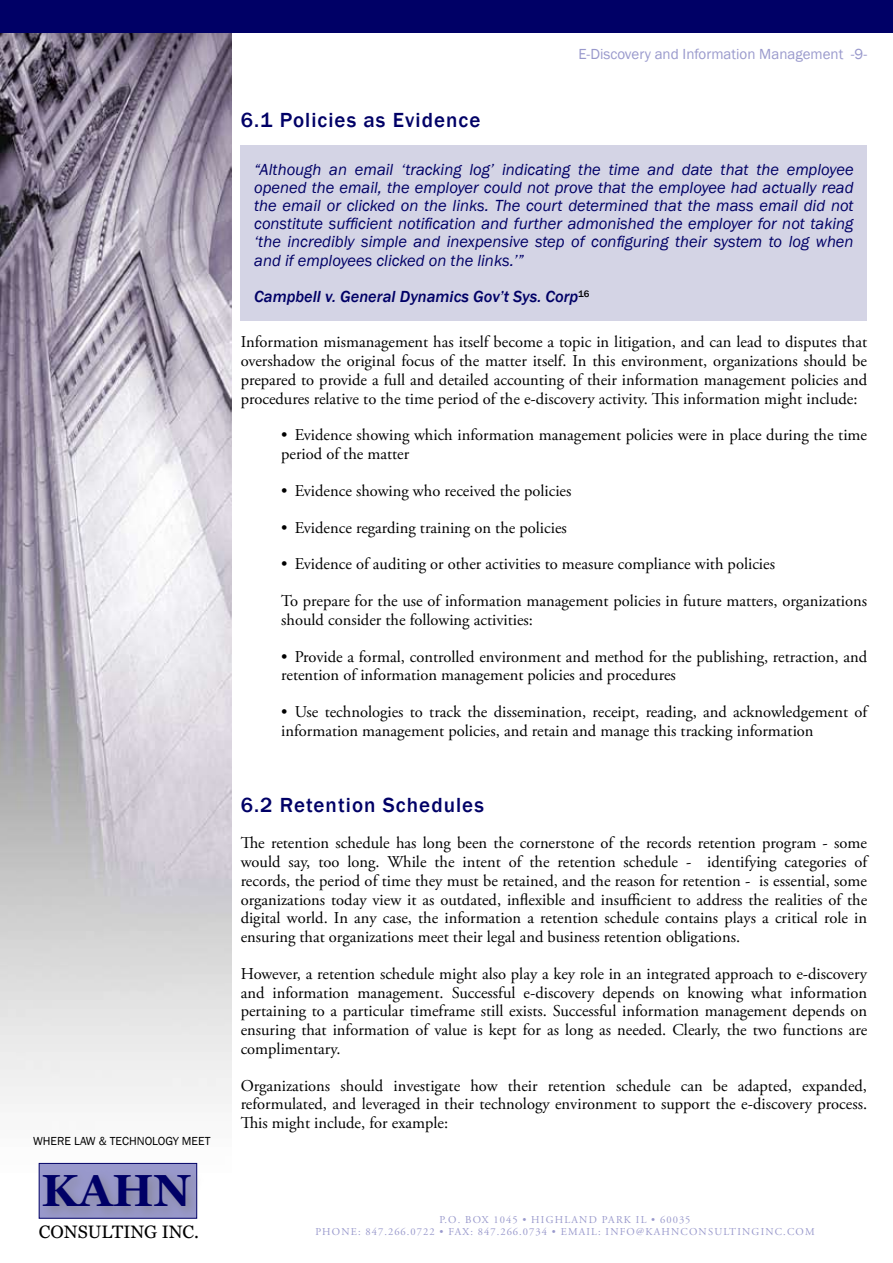
<style>
.page{position:relative;width:893px;height:1263px;background:#fff}
.page>*{position:absolute;margin:0;border:0;box-sizing:border-box;transform-origin:0 0}
.t1{font:700 45px "Georgia";color:#006}
.t2{font:500 21px "Franklin Gothic";letter-spacing:.05em;color:#006}
.t3{font:18px "Georgia";color:#000}
.t4{font:16.5px/18.8px "Adobe Garamond Pro";color:#000;text-align:justify}
.t5{font:italic 16.5px/18.1px "Franklin Gothic";color:#006;text-align:justify}
.t6{font:italic 500 16.5px "Franklin Gothic";color:#006}
.t7{font:15px "Franklin Gothic";color:#99c}
.t8{font:12px "Franklin Gothic";color:#000}
.t9{font:10.5px/12.6px "Adobe Garamond Pro";letter-spacing:.115em;color:#99c;text-align:center}
.s1{font-family:"Gill Sans";font-weight:700;font-size:16.5px;color:#fff}
</style>
<div class="page">
<img style="left:0;top:32px;width:232px;height:1136px">
<div style="left:0;top:0;width:893px;height:32px;background:#006"></div>
<div style="left:39px;top:1163px;width:158px;height:55px;background:#99c;border:1px solid #006"></div>
<div style="left:36px;top:1168px;width:244px;height:86px;background:#808080;opacity:.75"></div>
<div style="left:241px;top:146px;width:626px;height:175px;background:#d4d4e5"></div>
<p class="t8" style="left:33px;top:1134px;width:179px">WHERE LAW &amp; TECHNOLOGY MEET</p>
<h1 class="t1" style="left:42px;top:1161px;width:151px">KAHN</h1>
<p class="t3" style="left:39px;top:1220px;width:161px">CONSULTING INC.</p>
<p class="t7" style="left:447px;top:44px;width:422px"><span class="s1">Special Report:</span> E-Discovery and Information Management -9-</p>
<p class="t2" style="left:241px;top:107px;width:241px">6.1 Policies as Evidence</p>
<p class="t5" style="left:254px;top:161px;width:601px">“Although an email ‘tracking log’ indicating the time and date that the employee opened the email, the employer could not prove that the employee had actually read the email or clicked on the links. The court determined that the mass email did not constitute sufficient notification and further admonished the employer for not taking ‘the incredibly simple and inexpensive step of configuring their system to log when and if employees clicked on the links.’”</p>
<p class="t6" style="left:254px;top:286px;width:337px">Campbell v. General Dynamics Gov’t Sys. Corp<sup>16</sup></p>
<p class="t4" style="left:241px;top:333px;width:628px">Information mismanagement has itself become a topic in litigation, and can lead to disputes that overshadow the original focus of the matter itself. In this environment, organizations should be prepared to provide a full and detailed accounting of their information management policies and procedures relative to the time period of the e-discovery activity. This information might include:</p>
<p class="t4" style="left:281px;top:426px;width:587px">• Evidence showing which information management policies were in place during the time period of the matter</p>
<p class="t4" style="left:281px;top:482px;width:292px">• Evidence showing who received the policies</p>
<p class="t4" style="left:281px;top:518px;width:287px">• Evidence regarding training on the policies</p>
<p class="t4" style="left:281px;top:555px;width:495px">• Evidence of auditing or other activities to measure compliance with policies</p>
<p class="t4" style="left:281px;top:592px;width:587px">To prepare for the use of information management policies in future matters, organizations should consider the following activities:</p>
<p class="t4" style="left:281px;top:647px;width:587px">• Provide a formal, controlled environment and method for the publishing, retraction, and retention of information management policies and procedures</p>
<p class="t4" style="left:281px;top:703px;width:587px">• Use technologies to track the dissemination, receipt, reading, and acknowledgement of information management policies, and retain and manage this tracking information</p>
<p class="t2" style="left:241px;top:792px;width:245px">6.2 Retention Schedules</p>
<p class="t4" style="left:241px;top:834px;width:628px">The retention schedule has long been the cornerstone of the records retention program - some would say, too long. While the intent of the retention schedule - identifying categories of records, the period of time they must be retained, and the reason for retention - is essential, some organizations today view it as outdated, inflexible and insufficient to address the realities of the digital world. In any case, the information a retention schedule contains plays a critical role in ensuring that organizations meet their legal and business retention obligations.</p>
<p class="t4" style="left:241px;top:965px;width:628px">However, a retention schedule might also play a key role in an integrated approach to e-discovery and information management. Successful e-discovery depends on knowing what information pertaining to a particular timeframe still exists. Successful information management depends on ensuring that information of value is kept for as long as needed. Clearly, the two functions are complimentary.</p>
<p class="t4" style="left:241px;top:1076px;width:628px">Organizations should investigate how their retention schedule can be adapted, expanded, reformulated, and leveraged in their technology environment to support the e-discovery process.<br>This might include, for example:</p>
<p class="t9" style="left:315px;top:1213px;width:501px">P.O. Box 1045 • Highland Park Il • 60035<br>Phone: 847.266.0722 • Fax: 847.266.0734 • Email: info@kahnConsultinginc.com</p>
</div>
